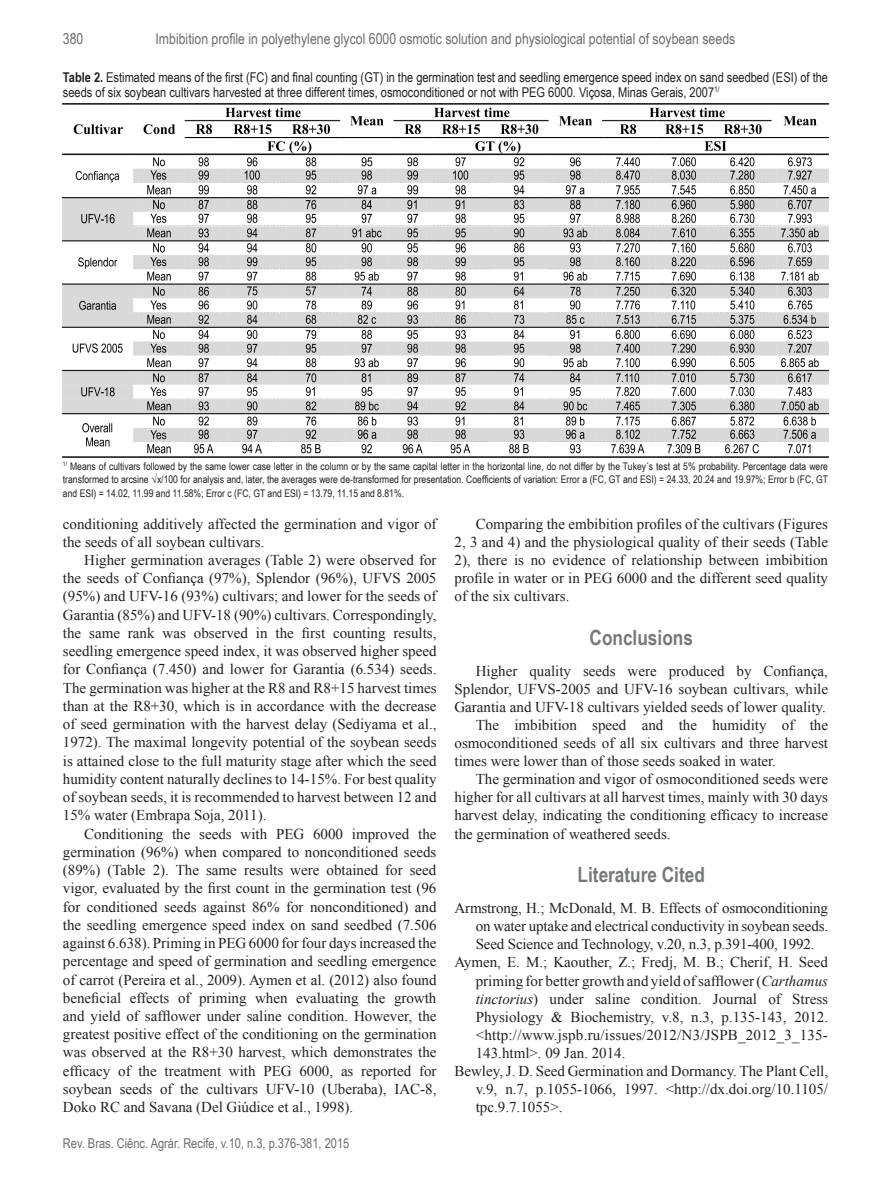
<style>
.page{position:relative;width:891px;height:1188px;background:#fff}
.page>*{position:absolute;margin:0;border:0;box-sizing:border-box;transform-origin:0 0}
.t1{font:700 21px "Arial Narrow";color:#76787b}
.t2{font:15px/18.3px "Times New Roman";color:#231f20;text-align:justify}
.t3{font:15px "Arial Narrow";color:#6c6d70}
.t4{font:13.5px/15px "Arial Narrow";color:#231f20}
.t5{font:13.5px "Arial Narrow";color:#6c6d70}
.t6{font:10.5px/13.5px "Arial Narrow";color:#231f20;text-align:justify}
.s1{font-weight:700}
.s2{font-style:italic}
</style>
<div class="page">
<img style="left:63px;top:103px;width:765px;height:355px">
<p class="t3" style="left:63px;top:28px;width:22px">380</p>
<p class="t3" style="left:156px;top:28px;width:581px">Imbibition profile in polyethylene glycol 6000 osmotic solution and physiological potential of soybean seeds</p>
<p class="t4" style="left:63px;top:69px;width:767px"><span class="s1">Table 2.</span> Estimated means of the first (FC) and final counting (GT) in the germination test and seedling emergence speed index on sand seedbed (ESI) of the seeds of six soybean cultivars harvested at three different times, osmoconditioned or not with PEG 6000. Viçosa, Minas Gerais, 2007<sup>1/</sup></p>
<p class="t6" style="left:63px;top:459px;width:767px"><sup>1/</sup> Means of cultivars followed by the same lower case letter in the column or by the same capital letter in the horizontal line, do not differ by the Tukey´s test at 5% probability. Percentage data were transformed to arcsine √x/100 for analysis and, later, the averages were de-transformed for presentation. Coefficients of variation: Error a (FC, GT and ESI) = 24.33, 20.24 and 19.97%; Error b (FC, GT and ESI) = 14.02, 11.99 and 11.58%; Error c (FC, GT and ESI) = 13.79, 11.15 and 8.81%.</p>
<p class="t2" style="left:63px;top:514px;width:375px">conditioning additively affected the germination and vigor of the seeds of all soybean cultivars.</p>
<p class="t2" style="left:63px;top:551px;width:375px;text-indent:21px">Higher germination averages (Table 2) were observed for the seeds of Confiança (97%), Splendor (96%), UFVS 2005 (95%) and UFV-16 (93%) cultivars; and lower for the seeds of Garantia (85%) and UFV-18 (90%) cultivars. Correspondingly, the same rank was observed in the first counting results, seedling emergence speed index, it was observed higher speed for Confiança (7.450) and lower for Garantia (6.534) seeds.<br>The germination was higher at the R8 and R8+15 harvest times than at the R8+30, which is in accordance with the decrease of seed germination with the harvest delay (Sediyama et al., 1972). The maximal longevity potential of the soybean seeds is attained close to the full maturity stage after which the seed humidity content naturally declines to 14-15%. For best quality of soybean seeds, it is recommended to harvest between 12 and 15% water (Embrapa Soja, 2011).</p>
<p class="t2" style="left:63px;top:824px;width:375px;text-indent:21px">Conditioning the seeds with PEG 6000 improved the germination (96%) when compared to nonconditioned seeds (89%) (Table 2). The same results were obtained for seed vigor, evaluated by the first count in the germination test (96 for conditioned seeds against 86% for nonconditioned) and the seedling emergence speed index on sand seedbed (7.506 against 6.638). Priming in PEG 6000 for four days increased the percentage and speed of germination and seedling emergence of carrot (Pereira et al., 2009). Aymen et al. (2012) also found beneficial effects of priming when evaluating the growth and yield of safflower under saline condition. However, the greatest positive effect of the conditioning on the germination was observed at the R8+30 harvest, which demonstrates the efficacy of the treatment with PEG 6000, as reported for soybean seeds of the cultivars UFV-10 (Uberaba), IAC-8, Doko RC and Savana (Del Giúdice et al., 1998).</p>
<p class="t5" style="left:63px;top:1134px;width:288px">Rev. Bras. Ciênc. Agrár. Recife, v.10, n.3, p.376-381, 2015</p>
<p class="t2" style="left:454px;top:514px;width:375px;text-indent:21px">Comparing the embibition profiles of the cultivars (Figures 2, 3 and 4) and the physiological quality of their seeds (Table 2), there is no evidence of relationship between imbibition profile in water or in PEG 6000 and the different seed quality of the six cultivars.</p>
<p class="t1" style="left:590px;top:621px;width:105px">Conclusions</p>
<p class="t2" style="left:454px;top:661px;width:375px;text-indent:21px">Higher quality seeds were produced by Confiança, Splendor, UFVS-2005 and UFV-16 soybean cultivars, while Garantia and UFV-18 cultivars yielded seeds of lower quality.</p>
<p class="t2" style="left:454px;top:716px;width:375px;text-indent:21px">The imbibition speed and the humidity of the osmoconditioned seeds of all six cultivars and three harvest times were lower than of those seeds soaked in water.</p>
<p class="t2" style="left:454px;top:770px;width:375px;text-indent:21px">The germination and vigor of osmoconditioned seeds were higher for all cultivars at all harvest times, mainly with 30 days harvest delay, indicating the conditioning efficacy to increase the germination of weathered seeds.</p>
<p class="t1" style="left:578px;top:859px;width:129px">Literature Cited</p>
<p class="t2" style="left:476px;top:899px;width:354px;text-indent:-21px">Armstrong, H.; McDonald, M. B. Effects of osmoconditioning on water uptake and electrical conductivity in soybean seeds.<br>Seed Science and Technology, v.20, n.3, p.391-400, 1992.</p>
<p class="t2" style="left:476px;top:953px;width:354px;text-indent:-21px">Aymen, E. M.; Kaouther, Z.; Fredj, M. B.; Cherif, H. Seed priming for better growth and yield of safflower (<span class="s2">Carthamus tinctorius</span>) under saline condition. Journal of Stress Physiology &amp; Biochemistry, v.8, n.3, p.135-143, 2012. &lt;http://www.jspb.ru/issues/2012/N3/JSPB_2012_3_135- 143.html&gt;. 09 Jan. 2014.</p>
<p class="t2" style="left:476px;top:1062px;width:354px;text-indent:-21px">Bewley, J. D. Seed Germination and Dormancy. The Plant Cell, v.9, n.7, p.1055-1066, 1997. &lt;http://dx.doi.org/10.1105/ tpc.9.7.1055&gt;.</p>
</div>
